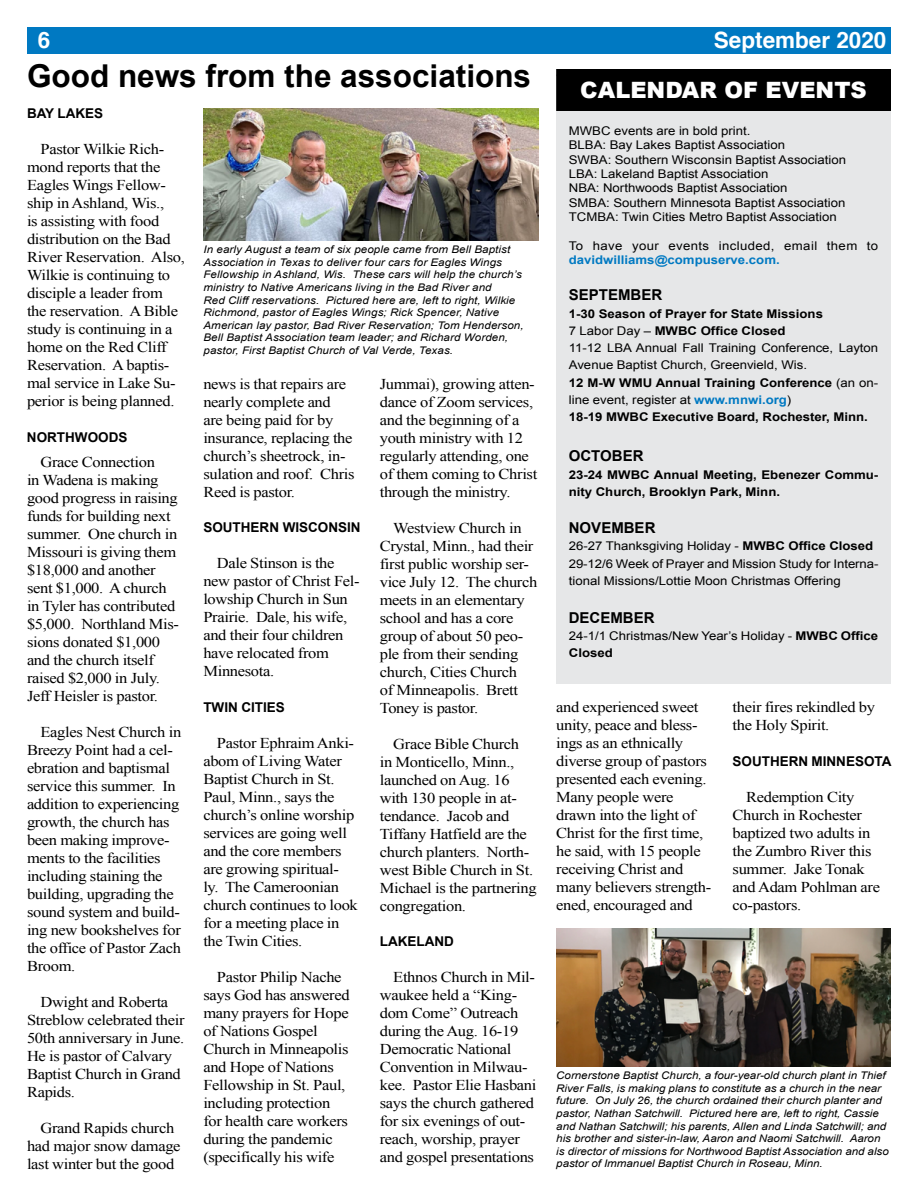
<style>
.page{position:relative;width:918px;height:1188px;background:#fff}
.page>*{position:absolute;margin:0;border:0;box-sizing:border-box;transform-origin:0 0}
.t1{font:700 31.5px "Arial";color:#000}
.t2{font:900 22.5px "Arial";color:#fff}
.t3{font:700 22.5px "Helvetica";color:#fff}
.t4{font:15px/18px "Times New Roman";letter-spacing:-.02em;color:#000;scale:1.1 1}
.t5{font:700 15px "Arial";color:#000}
.t6{font:700 13.5px "Arial";color:#000}
.t7{font:12px/14.4px "Arial";color:#000;scale:1.1 1}
.t8{font:700 12px/17.2px "Arial";color:#000;scale:1.1 1}
.t9{font:12px "Arial";letter-spacing:.03em;color:#000;scale:1.1 1}
.t10{font:700 12px "Arial";color:#0079c2;scale:1.1 1}
.t11{font:italic 10.5px/12.6px "Arial";color:#000;scale:1.1 1}
.s1{font-weight:400}
.s2{color:#0079c2}
.s3{font-weight:700}
</style>
<div class="page">
<div style="left:27px;top:27px;width:864px;height:27px;background:#0079c2"></div>
<div style="left:556px;top:69px;width:335px;height:615px;background:#e6e7e8"></div>
<div style="left:557px;top:70px;width:333px;height:40px;background:#000"></div>
<div style="left:556px;top:69px;width:335px;height:42px;border:2px solid #000"></div>
<img style="left:203px;top:108px;width:335px;height:133px">
<img style="left:556px;top:929px;width:335px;height:137px">
<h2 class="t3" style="left:38px;top:22px;width:14px">6</h2>
<h2 class="t3" style="left:714px;top:22px;width:174px">September 2020</h2>
<h1 class="t1" style="left:27px;top:56px;width:506px">Good news from the associations</h1>
<p class="t6" style="left:27px;top:104px;width:78px">BAY LAKES</p>
<p class="t4" style="left:27px;top:140px;width:145px;text-indent:13px">Pastor Wilkie Rich&shy;mond reports that the<br>Eagles Wings Fellow&shy;ship in Ashland, Wis.,<br>is assisting with food distribution on the Bad<br>River Reservation. Also,<br>Wilkie is continuing to disciple a leader from the reservation. A Bible study is continuing in a home on the Red Cliff<br>Reservation. A baptis&shy;mal service in Lake Su&shy;perior is being planned.</p>
<h2 class="t2" style="left:580px;top:74px;width:288px">CALENDAR OF EVENTS</h2>
<p class="t7" style="left:569px;top:123px;width:254px">MWBC events are in bold print.<br>BLBA: Bay Lakes Baptist Association<br>SWBA: Southern Wisconsin Baptist Association LBA: Lakeland Baptist Association<br>NBA: Northwoods Baptist Association<br>SMBA: Southern Minnesota Baptist Association TCMBA: Twin Cities Metro Baptist Association</p>
<p class="t9" style="left:569px;top:238px;width:283px">To have your events included, email them to</p>
<p class="t10" style="left:569px;top:252px;width:193px">davidwilliams@compuserve.com.</p>
<p class="t5" style="left:569px;top:285px;width:95px">SEPTEMBER</p>
<p class="t8" style="left:569px;top:305px;width:283px">1-30 Season of Prayer for State Missions<br><span class="s1">7 Labor Day –</span> MWBC Office Closed<br><span class="s1">11-12 LBA Annual Fall Training Conference, Layton Avenue Baptist Church, Greenvield, Wis.<br></span>12 M-W WMU Annual Training Conference <span class="s1">(an on&shy;line event, register at</span> <span class="s2">www.mnwi.org</span><span class="s1">)<br></span>18-19 MWBC Executive Board, Rochester, Minn.</p>
<p class="t5" style="left:569px;top:446px;width:76px">OCTOBER</p>
<p class="t8" style="left:569px;top:467px;width:283px">23-24 MWBC Annual Meeting, Ebenezer Commu&shy;nity Church, Brooklyn Park, Minn.</p>
<p class="t5" style="left:569px;top:518px;width:88px">NOVEMBER</p>
<p class="t7" style="left:569px;top:538px;width:283px;line-height:17.2px">26-27 Thanksgiving Holiday - <span class="s3">MWBC Office Closed<br></span>29-12/6 Week of Prayer and Mission Study for Interna&shy;tional Missions/Lottie Moon Christmas Offering</p>
<p class="t5" style="left:569px;top:608px;width:87px">DECEMBER</p>
<p class="t7" style="left:569px;top:628px;width:283px;line-height:17.2px">24-1/1 Christmas/New Year’s Holiday - <span class="s3">MWBC Office<br>Closed</span></p>
<p class="t11" style="left:203px;top:243px;width:293px">In early August a team of six people came from Bell Baptist Association in Texas to deliver four cars for Eagles Wings Fellowship in Ashland, Wis. These cars will help the church’s ministry to Native Americans living in the Bad River and<br>Red Cliff reservations. Pictured here are, left to right, Wilkie Richmond, pastor of Eagles Wings; Rick Spencer, Native American lay pastor, Bad River Reservation; Tom Henderson, Bell Baptist Association team leader; and Richard Worden, pastor, First Baptist Church of Val Verde, Texas.</p>
<p class="t4" style="left:380px;top:375px;width:145px">Jummai), growing atten&shy;dance of Zoom services, and the beginning of a youth ministry with 12 regularly attending, one of them coming to Christ through the ministry.</p>
<p class="t4" style="left:380px;top:519px;width:145px;text-indent:13px">Westview Church in<br>Crystal, Minn., had their first public worship ser&shy;vice July 12. The church meets in an elementary school and has a core group of about 50 peo&shy;ple from their sending church, Cities Church<br>of Minneapolis. Brett<br>Toney is pastor.</p>
<p class="t4" style="left:380px;top:735px;width:144px;text-indent:13px">Grace Bible Church<br>in Monticello, Minn., launched on Aug. 16 with 130 people in at&shy;tendance. Jacob and<br>Tiffany Hatfield are the church planters. North&shy;west Bible Church in St.<br>Michael is the partnering congregation.</p>
<p class="t4" style="left:203px;top:375px;width:139px">news is that repairs are nearly complete and<br>are being paid for by insurance, replacing the church’s sheetrock, in&shy;sulation and roof. Chris<br>Reed is pastor.</p>
<p class="t6" style="left:27px;top:428px;width:102px">NORTHWOODS</p>
<p class="t4" style="left:27px;top:452px;width:140px;text-indent:13px">Grace Connection<br>in Wadena is making good progress in raising funds for building next summer. One church in<br>Missouri is giving them $18,000 and another sent $1,000. A church in Tyler has contributed $5,000. Northland Mis&shy;sions donated $1,000 and the church itself raised $2,000 in July.<br>Jeff Heisler is pastor.</p>
<p class="t4" style="left:27px;top:722px;width:142px;text-indent:13px">Eagles Nest Church in<br>Breezy Point had a cel&shy;ebration and baptismal service this summer. In addition to experiencing growth, the church has been making improve&shy;ments to the facilities including staining the building, upgrading the sound system and build&shy;ing new bookshelves for the office of Pastor Zach<br>Broom.</p>
<p class="t4" style="left:27px;top:992px;width:145px;text-indent:13px">Dwight and Roberta<br>Streblow celebrated their<br>50th anniversary in June.<br>He is pastor of Calvary<br>Baptist Church in Grand<br>Rapids.</p>
<p class="t4" style="left:27px;top:1118px;width:141px;text-align:center">Grand Rapids church had major snow damage last winter but the good</p>
<p class="t6" style="left:203px;top:518px;width:159px">SOUTHERN WISCONSIN</p>
<p class="t4" style="left:203px;top:554px;width:144px;text-indent:13px">Dale Stinson is the new pastor of Christ Fel&shy;lowship Church in Sun<br>Prairie. Dale, his wife, and their four children have relocated from<br>Minnesota.</p>
<p class="t4" style="left:556px;top:698px;width:143px">and experienced sweet unity, peace and bless&shy;ings as an ethnically diverse group of pastors presented each evening.<br>Many people were drawn into the light of<br>Christ for the first time, he said, with 15 people receiving Christ and many believers strength&shy;ened, encouraged and</p>
<p class="t4" style="left:733px;top:698px;width:131px">their fires rekindled by the Holy Spirit.</p>
<p class="t6" style="left:203px;top:698px;width:83px">TWIN CITIES</p>
<p class="t4" style="left:203px;top:734px;width:142px;text-indent:13px">Pastor Ephraim Anki&shy;abom of Living Water<br>Baptist Church in St.<br>Paul, Minn., says the church’s online worship services are going well and the core members are growing spiritual&shy;ly. The Cameroonian church continues to look for a meeting place in the Twin Cities.</p>
<p class="t4" style="left:203px;top:968px;width:134px;text-indent:13px">Pastor Philip Nache says God has answered many prayers for Hope of Nations Gospel<br>Church in Minneapolis and Hope of Nations<br>Fellowship in St. Paul, including protection for health care workers during the pandemic (specifically his wife</p>
<p class="t6" style="left:733px;top:752px;width:160px">SOUTHERN MINNESOTA</p>
<p class="t4" style="left:733px;top:788px;width:136px;text-indent:13px">Redemption City<br>Church in Rochester baptized two adults in the Zumbro River this summer. Jake Tonak and Adam Pohlman are co-pastors.</p>
<p class="t6" style="left:380px;top:932px;width:76px">LAKELAND</p>
<p class="t4" style="left:380px;top:968px;width:144px;text-indent:13px">Ethnos Church in Mil&shy;waukee held a “King&shy;dom Come” Outreach during the Aug. 16-19<br>Democratic National<br>Convention in Milwau&shy;kee. Pastor Elie Hasbani says the church gathered for six evenings of out&shy;reach, worship, prayer and gospel presentations</p>
<p class="t11" style="left:556px;top:1069px;width:304px">Cornerstone Baptist Church, a four-year-old church plant in Thief River Falls, is making plans to constitute as a church in the near future. On July 26, the church ordained their church planter and pastor, Nathan Satchwill. Pictured here are, left to right, Cassie and Nathan Satchwill; his parents, Allen and Linda Satchwill; and his brother and sister-in-law, Aaron and Naomi Satchwill. Aaron is director of missions for Northwood Baptist Association and also pastor of Immanuel Baptist Church in Roseau, Minn.</p>
</div>
